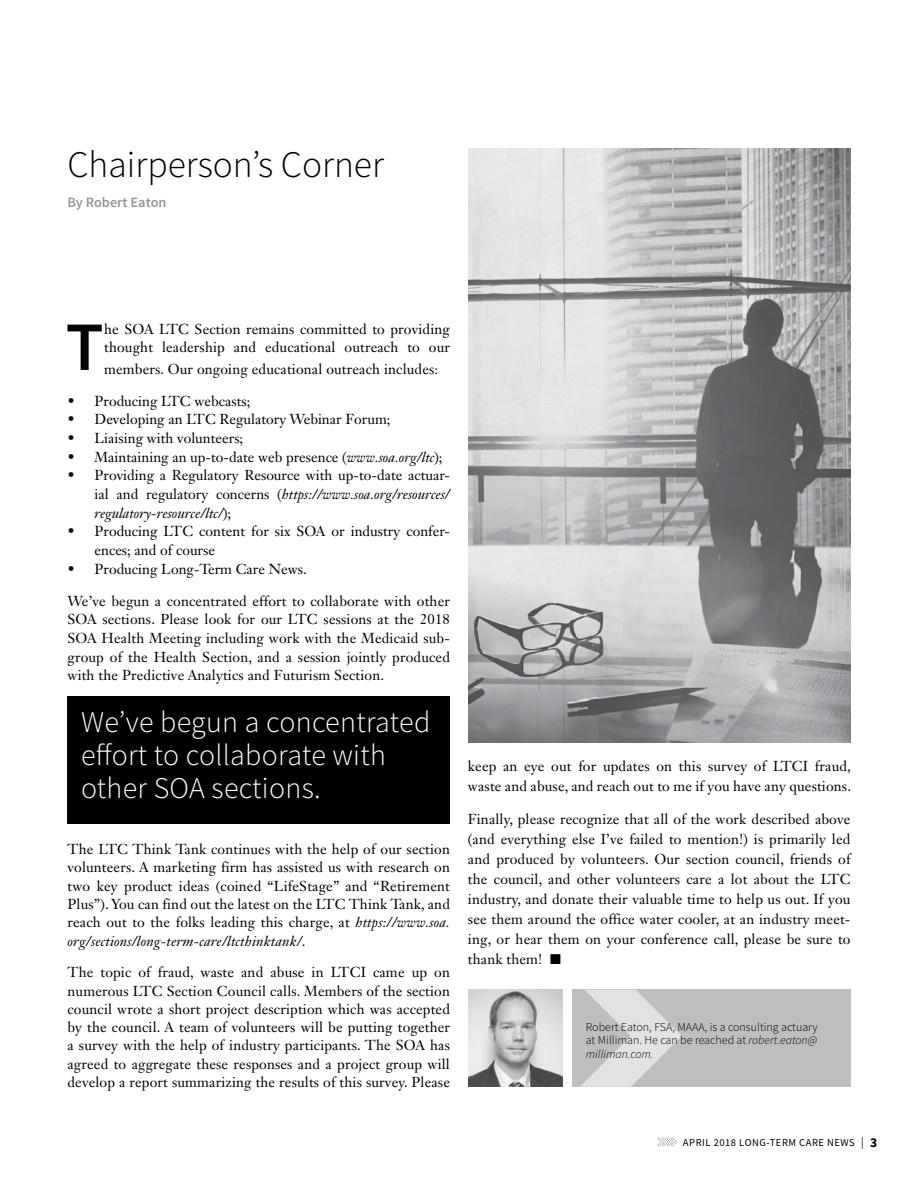
<style>
.page{position:relative;width:918px;height:1188px;background:#fff}
.page>*{position:absolute;margin:0;border:0;box-sizing:border-box;transform-origin:0 0}
.t1{font:600 69.3px "Source Sans Pro";color:#000}
.t2{font:300 37.5px "Source Sans Pro";color:#000}
.t3{font:300 30px/33px "Source Sans Pro";letter-spacing:.01em;color:#fff}
.t4{font:14.25px/18.3px "Janson Text LT Std";letter-spacing:.01em;color:#000;text-align:justify}
.t5{font:600 14.25px "Source Sans Pro";color:#939598}
.t6{font:300 12px/13.5px "Source Sans Pro";color:#000;text-align:justify}
.t7{font:10.5px "Source Sans Pro";letter-spacing:.05em;color:#000}
.s1{font-style:italic}
.s2{font-size:11.7px}
.s3{font-weight:700;font-size:13.5px}
</style>
<div class="page">
<svg style="left:658px;top:1137px;width:19px;height:9px"></svg>
<div style="left:68px;top:696px;width:382px;height:128px;background:#000"></div>
<div style="left:572px;top:990px;width:278px;height:97px;background:#bcbec0"></div>
<svg style="left:580px;top:990px;width:102px;height:97px"></svg>
<img style="left:468px;top:990px;width:94px;height:97px">
<img style="left:468px;top:148px;width:382px;height:594px">
<h2 class="t2" style="left:68px;top:141px;width:318px">Chairperson’s Corner</h2>
<p class="t5" style="left:68px;top:194px;width:101px">By Robert Eaton</p>
<h1 class="t1" style="left:66px;top:303px;width:39px">T</h1>
<p class="t4" style="left:104px;top:320px;width:347px">he SOA LTC Section remains committed to providing thought leadership and educational outreach to our</p>
<p class="t4" style="left:104px;top:359px;width:336px">members. Our ongoing educational outreach includes:</p>
<p class="t4" style="left:67px;top:392px;width:184px">• Producing LTC webcasts;</p>
<p class="t4" style="left:67px;top:410px;width:325px">• Developing an LTC Regulatory Webinar Forum;</p>
<p class="t4" style="left:67px;top:429px;width:177px">• Liaising with volunteers;</p>
<p class="t4" style="left:67px;top:447px;width:377px">• Maintaining an up-to-date web presence (<span class="s1">www.soa.org/ltc</span>);</p>
<p class="t4" style="left:95px;top:466px;width:357px;text-indent:-27px">• Providing a Regulatory Resource with up-to-date actuar&shy;ial and regulatory concerns (<span class="s1">https://www.soa.org/resources/ regulatory-resource/ltc/</span>);</p>
<p class="t4" style="left:95px;top:522px;width:357px;text-indent:-27px">• Producing LTC content for six SOA or industry confer&shy;ences; and of course</p>
<p class="t4" style="left:67px;top:559px;width:241px">• Producing Long-Term Care News.</p>
<p class="t4" style="left:67px;top:591px;width:384px">We’ve begun a concentrated effort to collaborate with other SOA sections. Please look for our LTC sessions at the 2018<br>SOA Health Meeting including work with the Medicaid sub&shy;group of the Health Section, and a session jointly produced with the Predictive Analytics and Futurism Section.</p>
<h3 class="t3" style="left:81px;top:706px;width:351px">We’ve begun a concentrated effort to collaborate with other SOA sections.</h3>
<p class="t4" style="left:68px;top:840px;width:384px">The LTC Think Tank continues with the help of our section volunteers. A marketing firm has assisted us with research on two key product ideas (coined “LifeStage” and “Retirement Plus”). You can find out the latest on the LTC Think Tank, and reach out to the folks leading this charge, at <span class="s1">https://www.soa. org/sections/long-term-care/ltcthinktank/</span>.</p>
<p class="t4" style="left:68px;top:963px;width:384px">The topic of fraud, waste and abuse in LTCI came up on numerous LTC Section Council calls. Members of the section council wrote a short project description which was accepted by the council. A team of volunteers will be putting together a survey with the help of industry participants. The SOA has agreed to aggregate these responses and a project group will develop a report summarizing the results of this survey. Please</p>
<p class="t4" style="left:468px;top:756px;width:385px;line-height:20px">keep an eye out for updates on this survey of LTCI fraud, waste and abuse, and reach out to me if you have any questions.</p>
<p class="t4" style="left:468px;top:809px;width:384px;line-height:20px">Finally, please recognize that all of the work described above (and everything else I’ve failed to mention!) is primarily led and produced by volunteers. Our section council, friends of the council, and other volunteers care a lot about the LTC industry, and donate their valuable time to help us out. If you see them around the office water cooler, at an industry meet&shy;ing, or hear them on your conference call, please be sure to thank them! ■</p>
<p class="t6" style="left:586px;top:1020px;width:233px">Robert Eaton, FSA, MAAA, is a consulting actuary at Milliman. He can be reached at <span class="s1">robert.eaton@ milliman.com.</span></p>
<p class="t7" style="left:683px;top:1135px;width:196px">APRIL 2018 LONG-TERM CARE NEWS <span class="s2">|</span> <span class="s3">3</span></p>
</div>
